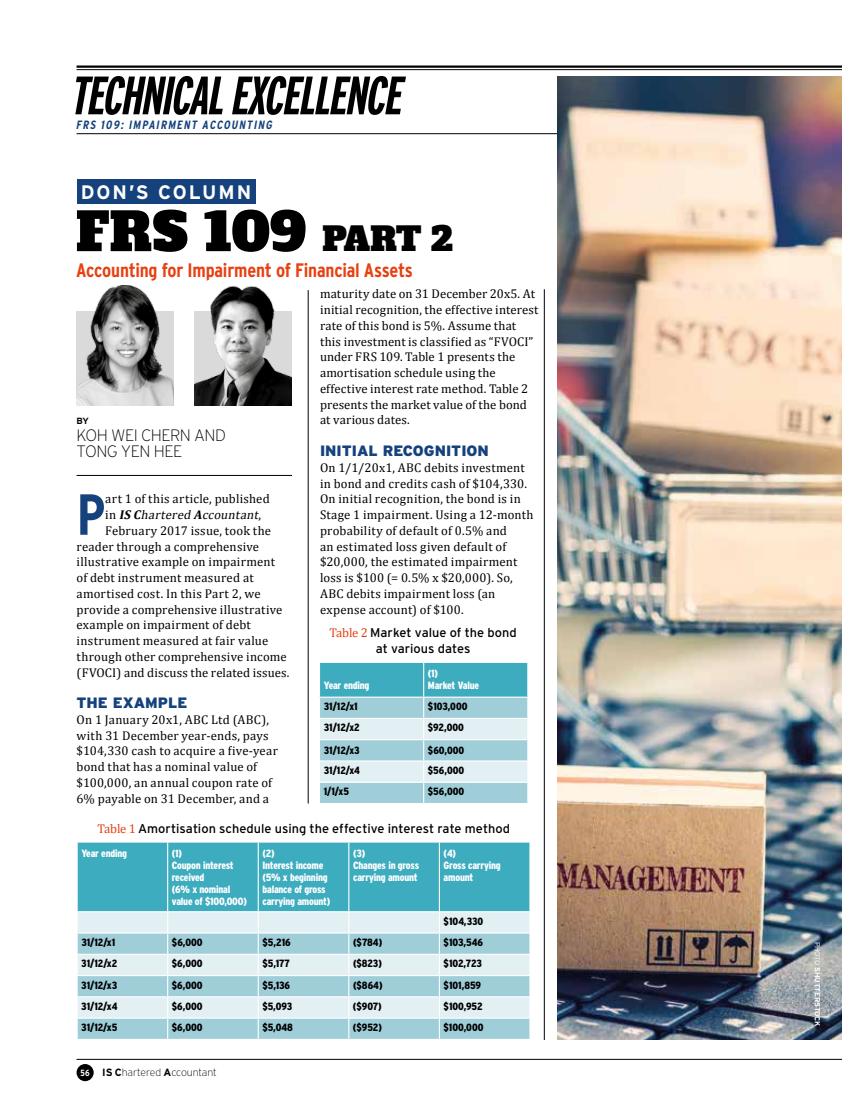
<style>
.page{position:relative;width:842px;height:1106px;background:#fff}
.page>*{position:absolute;margin:0;border:0;box-sizing:border-box;transform-origin:0 0}
.t1{font:700 condensed 57.75px "Interstate";color:#15427c}
.t2{font:italic 700 extra-condensed 53.85px "Interstate";color:#000}
.t3{font:52.5px "Alfa Slab One";color:#000}
.t4{font:700 condensed 19.5px "Interstate";letter-spacing:-.015em;color:#e74011}
.t5{font:700 19.5px "Interstate";letter-spacing:.1em;color:#fff}
.t6{font:200 16.5px/16.5px "Interstate";letter-spacing:-.03em;color:#000}
.t7{font:900 15px "Interstate";color:#15427c}
.t8{font:12.75px/15.8px "Cambria";letter-spacing:.015em;color:#000}
.t9{font:12.75px/15.8px "Interstate";color:#000;text-align:center}
.t10{font:italic 12.75px "Cambria";color:#000}
.t11{font:italic 700 condensed 12px "Interstate";color:#15427c}
.t12{font:900 condensed 10.5px "Interstate";color:#000}
.t13{font:900 condensed 10.5px/12px "Interstate";letter-spacing:-.02em;color:#fff}
.t14{font:200 10.5px "Interstate";letter-spacing:-.01em;color:#000}
.t15{font:700 9px "Interstate";color:#000}
.t16{font:700 7.5px "Interstate";letter-spacing:-.02em;color:#fff}
.s1{font-size:33px}
.s2{font-style:normal}
.s3{font-weight:700}
.s4{font-family:"Cambria";color:#e74011}
.s5{font-weight:700;font-stretch:condensed;font-size:9px;color:#fff}
.s6{font-weight:300}
</style>
<div class="page">
<hr style="left:77px;top:1059px;width:765px;height:1px;background:#000">
<div style="left:77px;top:1064px;width:17px;height:17px;background:#000;border-radius:50%"></div>
<hr style="left:77px;top:133px;width:765px;height:1px;background:#000">
<hr style="left:77px;top:65px;width:765px;height:3px;background:#000">
<hr style="left:77px;top:69px;width:765px;height:1px;background:#000">
<img style="left:557px;top:77px;width:285px;height:962px">
<hr style="left:544px;top:289px;width:1px;height:750px;background:#000">
<hr style="left:308px;top:290px;width:1px;height:513px;background:#000">
<hr style="left:77px;top:475px;width:215px;height:1px;background:#000">
<img style="left:76px;top:285px;width:97px;height:120px">
<img style="left:194px;top:286px;width:97px;height:119px">
<div style="left:77px;top:179px;width:178px;height:25px;background:#15427c"></div>
<svg style="left:77px;top:842px;width:453px;height:196px;background:#94cdd8"></svg>
<hr style="left:77px;top:842px;width:1px;height:69px;background:#fff">
<hr style="left:167px;top:842px;width:1px;height:69px;background:#fff">
<hr style="left:258px;top:842px;width:1px;height:69px;background:#fff">
<hr style="left:348px;top:842px;width:1px;height:69px;background:#fff">
<hr style="left:439px;top:842px;width:1px;height:69px;background:#fff">
<hr style="left:529px;top:842px;width:1px;height:69px;background:#fff">
<hr style="left:77px;top:932px;width:91px;height:1px;background:#fff">
<hr style="left:168px;top:932px;width:90px;height:1px;background:#fff">
<hr style="left:258px;top:932px;width:91px;height:1px;background:#fff">
<hr style="left:349px;top:932px;width:90px;height:1px;background:#fff">
<hr style="left:439px;top:932px;width:91px;height:1px;background:#fff">
<hr style="left:77px;top:975px;width:91px;height:1px;background:#fff">
<hr style="left:168px;top:975px;width:90px;height:1px;background:#fff">
<hr style="left:258px;top:975px;width:91px;height:1px;background:#fff">
<hr style="left:349px;top:975px;width:90px;height:1px;background:#fff">
<hr style="left:439px;top:975px;width:91px;height:1px;background:#fff">
<hr style="left:77px;top:1017px;width:91px;height:1px;background:#fff">
<hr style="left:168px;top:1017px;width:90px;height:1px;background:#fff">
<hr style="left:258px;top:1017px;width:91px;height:1px;background:#fff">
<hr style="left:349px;top:1017px;width:90px;height:1px;background:#fff">
<hr style="left:439px;top:1017px;width:91px;height:1px;background:#fff">
<svg style="left:319px;top:663px;width:209px;height:140px;background:#9ed1db"></svg>
<hr style="left:319px;top:663px;width:1px;height:33px;background:#fff">
<hr style="left:423px;top:663px;width:1px;height:33px;background:#fff">
<hr style="left:527px;top:663px;width:1px;height:33px;background:#fff">
<hr style="left:319px;top:696px;width:105px;height:1px;background:#fff">
<hr style="left:424px;top:696px;width:104px;height:1px;background:#fff">
<hr style="left:319px;top:739px;width:105px;height:1px;background:#fff">
<hr style="left:424px;top:739px;width:104px;height:1px;background:#fff">
<hr style="left:319px;top:781px;width:105px;height:1px;background:#fff">
<hr style="left:424px;top:781px;width:104px;height:1px;background:#fff">
<h2 class="t2" style="left:70px;top:66px;width:343px">TECHNICALEXCELLENCE</h2>
<p class="t11" style="left:76px;top:118px;width:200px">FRS 109: IMPAIRMENT ACCOUNTING</p>
<p class="t5" style="left:81px;top:182px;width:172px">DON’S COLUMN</p>
<p class="t3" style="left:75px;top:197px;width:379px">FRS 109 <span class="s1">PART 2</span></p>
<p class="t4" style="left:76px;top:259px;width:338px">Accounting for Impairment of Financial Assets</p>
<p class="t8" style="left:320px;top:286px;width:220px">maturity date on 31 December 20x5. At initial recognition, the effective interest rate of this bond is 5%. Assume that this investment is classified as “FVOCI” under FRS 109. Table 1 presents the amortisation schedule using the effective interest rate method. Table 2 presents the market value of the bond at various dates.</p>
<p class="t7" style="left:320px;top:442px;width:170px">INITIAL RECOGNITION</p>
<p class="t8" style="left:320px;top:459px;width:215px">On 1/1/20x1, ABC debits investment in bond and credits cash of $104,330.<br>On initial recognition, the bond is in Stage 1 impairment. Using a 12-month probability of default of 0.5% and<br>an estimated loss given default of $20,000, the estimated impairment loss is $100 (= 0.5% x $20,000). So, ABC debits impairment loss (an expense account) of $100.</p>
<p class="t15" style="left:77px;top:416px;width:14px">BY</p>
<p class="t6" style="left:77px;top:427px;width:151px">KOH WEI CHERN AND<br>TONG YEN HEE</p>
<p class="t1" style="left:77px;top:482px;width:30px">P</p>
<p class="t8" style="left:105px;top:491px;width:166px">art 1 of this article, published</p>
<p class="t10" style="left:105px;top:507px;width:167px"><span class="s2">i n</span> <span class="s3">IS C</span>hartered<span class="s3">A</span>ccountant<span class="s2">,</span></p>
<p class="t8" style="left:105px;top:522px;width:167px">February 2017 issue, took the</p>
<p class="t8" style="left:77px;top:538px;width:184px">reader through a comprehensive</p>
<p class="t8" style="left:77px;top:554px;width:200px">illustrative example on impairment</p>
<p class="t8" style="left:77px;top:570px;width:179px">of debt instrument measured at</p>
<p class="t8" style="left:77px;top:585px;width:186px">amortised cost. In this Part 2, we</p>
<p class="t8" style="left:77px;top:601px;width:207px">provide a comprehensive illustrative</p>
<p class="t8" style="left:77px;top:617px;width:176px">example on impairment of debt</p>
<p class="t8" style="left:77px;top:632px;width:193px">instrument measured at fair value</p>
<p class="t8" style="left:77px;top:648px;width:212px">through other comprehensive income</p>
<p class="t8" style="left:77px;top:664px;width:214px">(FVOCI) and discuss the related issues.</p>
<p class="t7" style="left:77px;top:694px;width:112px">THE EXAMPLE</p>
<p class="t8" style="left:77px;top:711px;width:203px">On 1 January 20x1, ABC Ltd (ABC), with 31 December year-ends, pays $104,330 cash to acquire a five-year bond that has a nominal value of $100,000, an annual coupon rate of<br>6% payable on 31 December, and a</p>
<p class="t9" style="left:329px;top:624px;width:189px"><span class="s4">Table 2</span> Market value of the bond at various dates</p>
<p class="t13" style="left:324px;top:679px;width:47px">Year ending</p>
<p class="t13" style="left:428px;top:667px;width:53px">(1)<br>Market Value</p>
<p class="t12" style="left:324px;top:700px;width:35px">31/12/x1</p>
<p class="t12" style="left:428px;top:700px;width:41px">$103,000</p>
<p class="t12" style="left:324px;top:721px;width:38px">31/12/x2</p>
<p class="t12" style="left:428px;top:721px;width:37px">$92,000</p>
<p class="t12" style="left:324px;top:744px;width:37px">31/12/x3</p>
<p class="t12" style="left:428px;top:744px;width:38px">$60,000</p>
<p class="t12" style="left:324px;top:764px;width:38px">31/12/x4</p>
<p class="t12" style="left:428px;top:764px;width:38px">$56,000</p>
<p class="t12" style="left:324px;top:785px;width:27px">1/1/x5</p>
<p class="t12" style="left:428px;top:785px;width:38px">$56,000</p>
<p class="t9" style="left:97px;top:820px;width:414px"><span class="s4">Table 1</span> Amortisation schedule using the effective interest rate method</p>
<p class="t13" style="left:81px;top:847px;width:47px">Year ending</p>
<p class="t13" style="left:172px;top:847px;width:77px">(1)<br>Coupon interest received<br>(6% x nominal value of $100,000)</p>
<p class="t13" style="left:262px;top:847px;width:69px">(2)<br>Interest income (5% x beginning balance of gross carrying amount)</p>
<p class="t13" style="left:353px;top:847px;width:68px">(3)<br>Changes in gross carrying amount</p>
<p class="t13" style="left:444px;top:847px;width:59px">(4)<br>Gross carrying amount</p>
<p class="t12" style="left:444px;top:915px;width:41px">$104,330</p>
<p class="t12" style="left:81px;top:936px;width:35px">31/12/x1</p>
<p class="t12" style="left:172px;top:936px;width:32px">$6,000</p>
<p class="t12" style="left:262px;top:936px;width:30px">$5,216</p>
<p class="t12" style="left:353px;top:936px;width:31px">($784)</p>
<p class="t12" style="left:444px;top:936px;width:41px">$103,546</p>
<p class="t12" style="left:81px;top:957px;width:38px">31/12/x2</p>
<p class="t12" style="left:172px;top:957px;width:32px">$6,000</p>
<p class="t12" style="left:262px;top:957px;width:29px">$5,177</p>
<p class="t12" style="left:353px;top:957px;width:30px">($823)</p>
<p class="t12" style="left:444px;top:957px;width:40px">$102,723</p>
<p class="t12" style="left:81px;top:980px;width:37px">31/12/x3</p>
<p class="t12" style="left:172px;top:980px;width:32px">$6,000</p>
<p class="t12" style="left:262px;top:980px;width:29px">$5,136</p>
<p class="t12" style="left:353px;top:980px;width:31px">($864)</p>
<p class="t12" style="left:444px;top:980px;width:39px">$101,859</p>
<p class="t12" style="left:81px;top:1000px;width:38px">31/12/x4</p>
<p class="t12" style="left:172px;top:1000px;width:32px">$6,000</p>
<p class="t12" style="left:262px;top:1000px;width:31px">$5,093</p>
<p class="t12" style="left:353px;top:1000px;width:30px">($907)</p>
<p class="t12" style="left:444px;top:1000px;width:41px">$100,952</p>
<p class="t12" style="left:81px;top:1021px;width:38px">31/12/x5</p>
<p class="t12" style="left:172px;top:1021px;width:32px">$6,000</p>
<p class="t12" style="left:262px;top:1021px;width:32px">$5,048</p>
<p class="t12" style="left:353px;top:1021px;width:31px">($952)</p>
<p class="t12" style="left:443px;top:1021px;width:41px">$100,000</p>
<p class="t14" style="left:81px;top:1066px;width:138px"><span class="s5">56</span> <span class="s3">IS C</span>hartered <span class="s3">A</span>ccountant</p>
<p class="t16" style="left:821px;top:941px;width:86px;rotate:90deg"><span class="s6">PHOTO</span> SHUTTERSTOCK</p>
</div>
